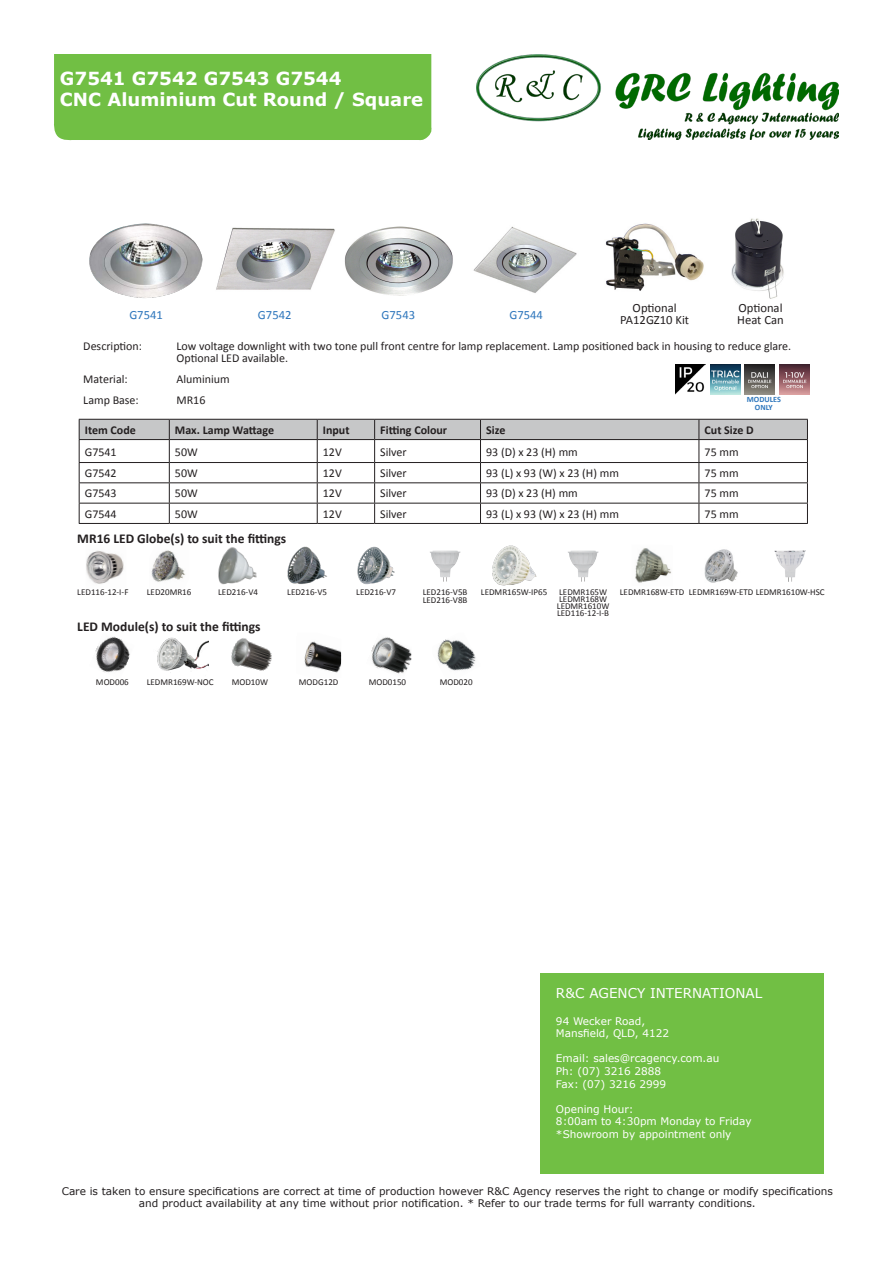
<style>
.page{position:relative;width:893px;height:1263px;background:#fff}
.page>*{position:absolute;margin:0;border:0;box-sizing:border-box;transform-origin:0 0}
.t1{font:700 18px/21.6px "Verdana";color:#fff}
.t2{font:700 13.5px "Calibri";color:#231f20}
.t3{font:13.5px "Verdana";color:#fff}
.t4{font:12.6px/12.6px "Calibri";color:#231f20;text-align:center}
.t5{font:12.6px "Calibri";color:#2e76bc}
.t6{font:12px/12px "Calibri";color:#231f20}
.t7{font:700 12px "Calibri";color:#231f20}
.t8{font:10.5px/12.6px "Verdana";color:#231f20;text-align:center}
.t9{font:10.5px/12.6px "Verdana";color:#fff}
.t10{font:9px/7.2px "Calibri";color:#231f20}
.t11{font:700 8.1px/7.5px "Calibri";color:#2f77bd;text-align:center}
</style>
<div class="page">
<div style="left:54px;top:54px;width:378px;height:87px;background:#71bf44"></div>
<img style="left:477px;top:54px;width:362px;height:85px">
<div style="left:540px;top:973px;width:283px;height:201px;background:#71bf44"></div>
<hr style="left:79px;top:523px;width:90px;height:1px;background:#231f20">
<hr style="left:169px;top:523px;width:148px;height:1px;background:#231f20">
<hr style="left:317px;top:523px;width:58px;height:1px;background:#231f20">
<hr style="left:375px;top:523px;width:105px;height:1px;background:#231f20">
<hr style="left:480px;top:523px;width:219px;height:1px;background:#231f20">
<hr style="left:699px;top:523px;width:109px;height:1px;background:#231f20">
<svg style="left:79px;top:419px;width:729px;height:104px"></svg>
<hr style="left:699px;top:439px;width:109px;height:1px;background:#231f20">
<img style="left:710px;top:365px;width:30px;height:30px">
<img style="left:779px;top:365px;width:30px;height:30px">
<img style="left:676px;top:365px;width:29px;height:29px">
<img style="left:745px;top:365px;width:30px;height:30px">
<img style="left:344px;top:226px;width:109px;height:70px">
<img style="left:473px;top:226px;width:104px;height:67px">
<img style="left:216px;top:227px;width:119px;height:63px">
<img style="left:89px;top:223px;width:114px;height:75px">
<img style="left:605px;top:223px;width:99px;height:68px">
<img style="left:731px;top:218px;width:53px;height:81px">
<img style="left:151px;top:550px;width:34px;height:32px">
<img style="left:218px;top:547px;width:39px;height:38px">
<img style="left:287px;top:546px;width:40px;height:38px">
<img style="left:357px;top:546px;width:38px;height:39px">
<img style="left:492px;top:545px;width:45px;height:41px">
<img style="left:635px;top:548px;width:36px;height:35px">
<img style="left:704px;top:549px;width:34px;height:34px">
<img style="left:774px;top:550px;width:32px;height:32px">
<img style="left:86px;top:550px;width:38px;height:34px">
<img style="left:430px;top:551px;width:31px;height:31px">
<img style="left:304px;top:641px;width:37px;height:32px">
<img style="left:231px;top:638px;width:41px;height:33px">
<img style="left:95px;top:636px;width:35px;height:37px">
<img style="left:371px;top:637px;width:41px;height:37px">
<img style="left:437px;top:639px;width:39px;height:32px">
<img style="left:157px;top:637px;width:52px;height:36px">
<img style="left:568px;top:551px;width:31px;height:31px">
<h1 class="t1" style="left:60px;top:67px;width:365px">G7541 G7542 G7543 G7544<br>CNC Aluminium Cut Round / Square</h1>
<p class="t5" style="left:129px;top:306px;width:35px">G7541</p>
<p class="t5" style="left:258px;top:306px;width:35px">G7542</p>
<p class="t5" style="left:382px;top:306px;width:35px">G7543</p>
<p class="t5" style="left:509px;top:306px;width:35px">G7544</p>
<p class="t4" style="left:620px;top:301px;width:70px">Optional<br>PA12GZ10 Kit</p>
<p class="t4" style="left:737px;top:301px;width:48px;text-align:left">Optional<br>Heat Can</p>
<p class="t6" style="left:83px;top:340px;width:60px">Description:</p>
<p class="t6" style="left:176px;top:340px;width:616px">Low voltage downlight with two tone pull front centre for lamp replacement. Lamp positioned back in housing to reduce glare.<br>Optional LED available.</p>
<p class="t6" style="left:83px;top:373px;width:46px">Material:</p>
<p class="t6" style="left:176px;top:373px;width:55px">Aluminium</p>
<p class="t6" style="left:83px;top:394px;width:57px">Lamp Base:</p>
<p class="t6" style="left:176px;top:394px;width:30px">MR16</p>
<p class="t11" style="left:747px;top:396px;width:36px">MODULES<br>ONLY</p>
<p class="t7" style="left:85px;top:421px;width:53px">Item Code</p>
<p class="t7" style="left:175px;top:421px;width:101px">Max. Lamp Wattage</p>
<p class="t7" style="left:323px;top:421px;width:28px">Input</p>
<p class="t7" style="left:380px;top:421px;width:68px">Fitting Colour</p>
<p class="t7" style="left:486px;top:421px;width:21px">Size</p>
<p class="t7" style="left:705px;top:421px;width:51px">Cut Size D</p>
<p class="t6" style="left:85px;top:445px;width:33px">G7541</p>
<p class="t6" style="left:175px;top:445px;width:24px">50W</p>
<p class="t6" style="left:323px;top:445px;width:20px">12V</p>
<p class="t6" style="left:380px;top:445px;width:28px">Silver</p>
<p class="t6" style="left:486px;top:445px;width:93px">93 (D) x 23 (H) mm</p>
<p class="t6" style="left:705px;top:445px;width:36px">75 mm</p>
<p class="t6" style="left:85px;top:467px;width:33px">G7542</p>
<p class="t6" style="left:175px;top:467px;width:24px">50W</p>
<p class="t6" style="left:323px;top:467px;width:20px">12V</p>
<p class="t6" style="left:380px;top:467px;width:28px">Silver</p>
<p class="t6" style="left:486px;top:467px;width:134px">93 (L) x 93 (W) x 23 (H) mm</p>
<p class="t6" style="left:705px;top:467px;width:36px">75 mm</p>
<p class="t6" style="left:85px;top:487px;width:33px">G7543</p>
<p class="t6" style="left:175px;top:487px;width:24px">50W</p>
<p class="t6" style="left:323px;top:487px;width:20px">12V</p>
<p class="t6" style="left:380px;top:487px;width:28px">Silver</p>
<p class="t6" style="left:486px;top:487px;width:93px">93 (D) x 23 (H) mm</p>
<p class="t6" style="left:705px;top:487px;width:36px">75 mm</p>
<p class="t6" style="left:85px;top:507px;width:33px">G7544</p>
<p class="t6" style="left:175px;top:507px;width:24px">50W</p>
<p class="t6" style="left:323px;top:507px;width:20px">12V</p>
<p class="t6" style="left:380px;top:507px;width:28px">Silver</p>
<p class="t6" style="left:486px;top:507px;width:134px">93 (L) x 93 (W) x 23 (H) mm</p>
<p class="t6" style="left:705px;top:507px;width:36px">75 mm</p>
<p class="t2" style="left:77px;top:529px;width:210px">MR16 LED Globe(s) to suit the fittings</p>
<p class="t10" style="left:77px;top:588px;width:53px">LED116-12-I-F</p>
<p class="t10" style="left:147px;top:588px;width:46px">LED20MR16</p>
<p class="t10" style="left:218px;top:588px;width:41px">LED216-V4</p>
<p class="t10" style="left:287px;top:588px;width:41px">LED216-V5</p>
<p class="t10" style="left:356px;top:588px;width:41px">LED216-V7</p>
<p class="t10" style="left:423px;top:588px;width:46px">LED216-V5B</p>
<p class="t10" style="left:481px;top:588px;width:68px">LEDMR165W-IP65</p>
<p class="t10" style="left:620px;top:588px;width:206px">LEDMR168W-ETD LEDMR169W-ETD LEDMR1610W-HSC</p>
<p class="t10" style="left:423px;top:596px;width:46px">LED216-V8B</p>
<p class="t10" style="left:557px;top:588px;width:54px">LEDMR165W<br>LEDMR168W<br>LEDMR1610W<br>LED116-12-I-B</p>
<p class="t2" style="left:77px;top:617px;width:185px">LED Module(s) to suit the fittings</p>
<p class="t10" style="left:96px;top:678px;width:34px">MOD006</p>
<p class="t10" style="left:147px;top:678px;width:68px">LEDMR169W-NOC</p>
<p class="t10" style="left:232px;top:678px;width:38px">MOD10W</p>
<p class="t10" style="left:299px;top:678px;width:41px">MODG12D</p>
<p class="t10" style="left:369px;top:678px;width:39px">MOD0150</p>
<p class="t10" style="left:440px;top:678px;width:34px">MOD020</p>
<p class="t3" style="left:556px;top:983px;width:208px">R&amp;C AGENCY INTERNATIONAL</p>
<p class="t9" style="left:556px;top:1014px;width:115px">94 Wecker Road,<br>Mansfield, QLD, 4122</p>
<p class="t9" style="left:556px;top:1052px;width:165px">Email: sales@rcagency.com.au<br>Ph: (07) 3216 2888<br>Fax: (07) 3216 2999</p>
<p class="t9" style="left:556px;top:1102px;width:197px">Opening Hour:<br>8:00am to 4:30pm Monday to Friday *Showroom by appointment only</p>
<p class="t8" style="left:62px;top:1184px;width:773px">Care is taken to ensure specifications are correct at time of production however R&amp;C Agency reserves the right to change or modify specifications and product availability at any time without prior notification. * Refer to our trade terms for full warranty conditions.</p>
</div>
